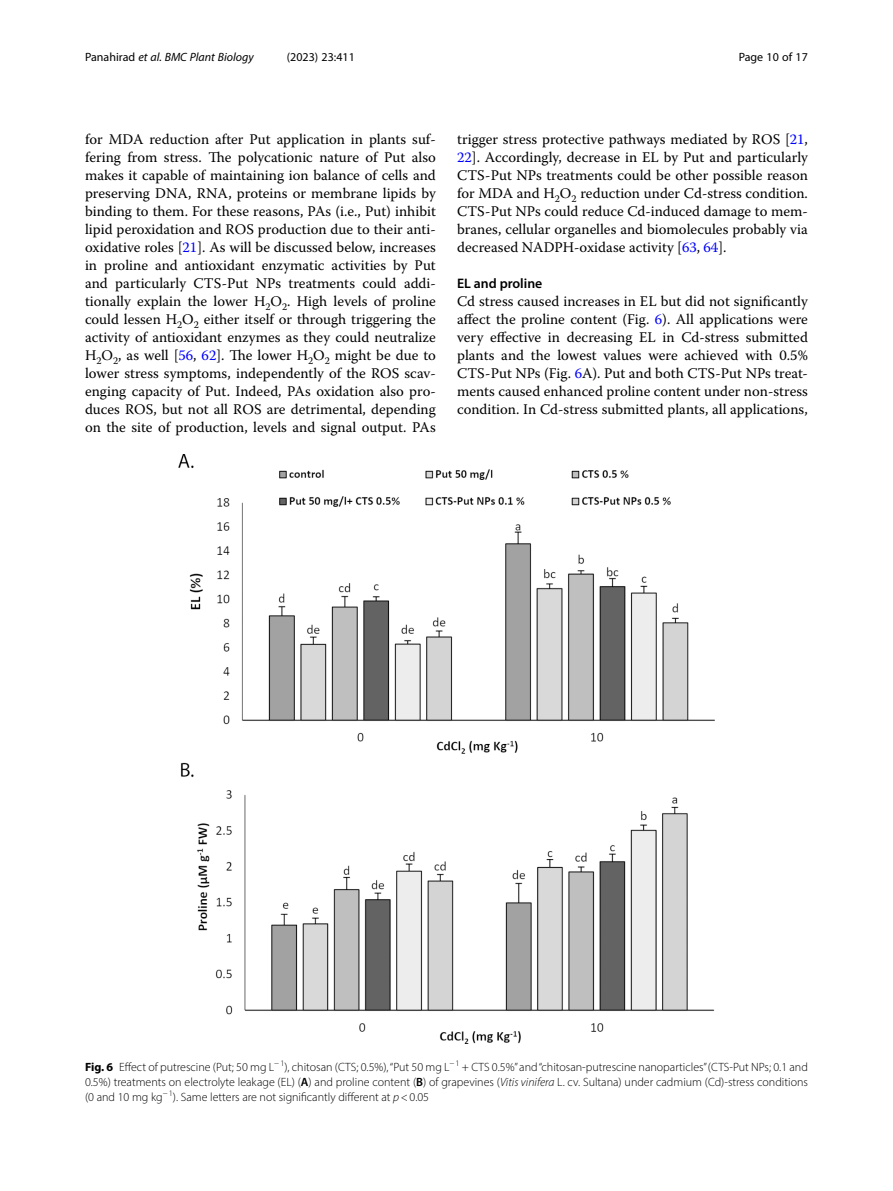
<style>
.page{position:relative;width:893px;height:1191px;background:#fff}
.page>*{position:absolute;margin:0;border:0;box-sizing:border-box;transform-origin:0 0}
.Body_Text_Indent{font:14.7px/18px "Warnock Pro";color:#000;text-align:justify}
.Body_Text{font:14.7px/18px "Warnock Pro";color:#000;text-align:justify}
.Head_2{font:600 13.8px "Myriad Pro";color:#000}
.Figure_Caption{font:300 12px/15px "Myriad Pro";color:#000;text-align:justify}
.t1{font:italic 12px "Myriad Pro";color:#000}
.t2{font:12px "Myriad Pro";color:#000}
.s1{font-style:normal}
.s2{color:#00f}
.s3{font-weight:700}
.s4{font-weight:600}
.s5{font-style:italic}
</style>
<div class="page">
<img style="left:178px;top:455px;width:536px;height:589px">
<p class="t1" style="left:85px;top:50px;width:170px"><span class="s1">Panahirad</span> et al. BMC Plant Biology</p>
<p class="t2" style="left:287px;top:50px;width:70px">(2023) 23:411</p>
<p class="t2" style="left:739px;top:50px;width:71px">Page 10 of 17</p>
<p class="Body_Text_Indent" style="left:85px;top:130px;width:352px">for MDA reduction after Put application in plants suf&shy;fering from stress. The polycationic nature of Put also makes it capable of maintaining ion balance of cells and preserving DNA, RNA, proteins or membrane lipids by binding to them. For these reasons, PAs (i.e., Put) inhibit lipid peroxidation and ROS production due to their anti&shy;oxidative roles [<span class="s2">21</span>]. As will be discussed below, increases in proline and antioxidant enzymatic activities by Put and particularly CTS-Put NPs treatments could addi&shy;tionally explain the lower H<sub>2</sub>O<sub>2</sub>. High levels of proline could lessen H<sub>2</sub>O<sub>2</sub> either itself or through triggering the activity of antioxidant enzymes as they could neutralize H<sub>2</sub>O<sub>2</sub>, as well [<span class="s2">56</span>, <span class="s2">62</span>]. The lower H<sub>2</sub>O<sub>2</sub> might be due to lower stress symptoms, independently of the ROS scav&shy;enging capacity of Put. Indeed, PAs oxidation also pro&shy;duces ROS, but not all ROS are detrimental, depending on the site of production, levels and signal output. PAs</p>
<p class="Body_Text_Indent" style="left:457px;top:130px;width:352px">trigger stress protective pathways mediated by ROS [<span class="s2">21</span>, <span class="s2">22</span>]. Accordingly, decrease in EL by Put and particularly CTS-Put NPs treatments could be other possible reason for MDA and H<sub>2</sub>O<sub>2</sub> reduction under Cd-stress condition.<br>CTS-Put NPs could reduce Cd-induced damage to mem&shy;branes, cellular organelles and biomolecules probably via decreased NADPH-oxidase activity [<span class="s2">63</span>, <span class="s2">64</span>].</p>
<p class="Head_2" style="left:457px;top:275px;width:87px">EL and proline</p>
<p class="Body_Text" style="left:457px;top:292px;width:352px">Cd stress caused increases in EL but did not significantly affect the proline content (Fig. <span class="s2">6</span>). All applications were very effective in decreasing EL in Cd-stress submitted plants and the lowest values were achieved with 0.5% CTS-Put NPs (Fig. <span class="s2">6</span>A). Put and both CTS-Put NPs treat&shy;ments caused enhanced proline content under non-stress condition. In Cd-stress submitted plants, all applications,</p>
<p class="Figure_Caption" style="left:85px;top:1059px;width:724px"><span class="s3">Fig. 6</span> Effect of putrescine (Put; 50 mg L<sup>−1</sup>), chitosan (CTS; 0.5%), “Put 50 mg L<sup>−1</sup> + CTS 0.5%” and “chitosan-putrescine nanoparticles” (CTS-Put NPs; 0.1 and 0.5%) treatments on electrolyte leakage (EL) (<span class="s4">A</span>) and proline content (<span class="s4">B</span>) of grapevines (<span class="s5">Vitis vinifera</span> L. cv. Sultana) under cadmium (Cd)-stress conditions (0 and 10 mg kg<sup>−1</sup>). Same letters are not significantly different at <span class="s5">p</span>&lt;0.05</p>
</div>
